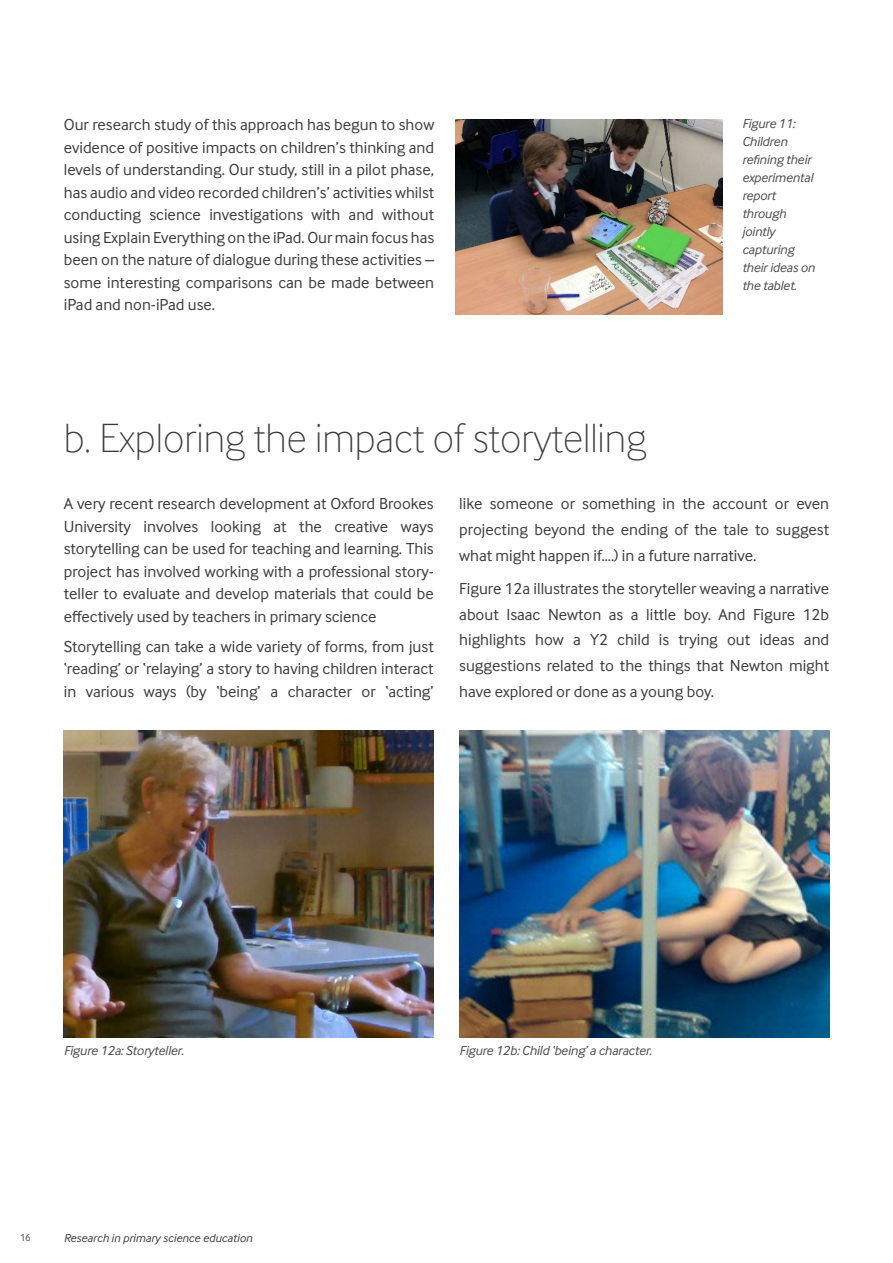
<style>
.page{position:relative;width:893px;height:1263px;background:#fff}
.page>*{position:absolute;margin:0;border:0;box-sizing:border-box;transform-origin:0 0}
.t1{font:100 42px "Inter Face";color:#3c3c3b}
.t2{font:16.5px/22.5px "Inter Face";color:#3c3c3b;text-align:justify}
.t3{font:italic 13.5px/18px "Inter Face";letter-spacing:-.01em;color:#4a4a49}
.t4{font:italic 12px "Inter Face";color:#3c3c3b}
.t5{font:10.5px "Inter Face";color:#575756}
</style>
<div class="page">
<img style="left:64px;top:731px;width:370px;height:306px">
<img style="left:459px;top:731px;width:370px;height:306px">
<img style="left:455px;top:119px;width:268px;height:195px">
<p class="t2" style="left:64px;top:113px;width:372px">Our research study of this approach has begun to show evidence of positive impacts on children’s thinking and levels of understanding. Our study, still in a pilot phase, has audio and video recorded children’s’ activities whilst conducting science investigations with and without using Explain Everything on the iPad. Our main focus has been on the nature of dialogue during these activities – some interesting comparisons can be made between iPad and non-iPad use.</p>
<p class="t3" style="left:742px;top:114px;width:74px">Figure 11:<br>Children refining their experimental report through jointly capturing their ideas on the tablet.</p>
<h1 class="t1" style="left:64px;top:414px;width:585px">b. Exploring the impact of storytelling</h1>
<p class="t2" style="left:64px;top:492px;width:371px">A very recent research development at Oxford Brookes University involves looking at the creative ways storytelling can be used for teaching and learning. This project has involved working with a professional story&shy;teller to evaluate and develop materials that could be effectively used by teachers in primary science</p>
<p class="t2" style="left:64px;top:635px;width:371px">Storytelling can take a wide variety of forms, from just ‘reading’ or ‘relaying’ a story to having children interact in various ways (by ‘being’ a character or ‘acting’</p>
<p class="t2" style="left:459px;top:491px;width:371px;line-height:25.7px">like someone or something in the account or even projecting beyond the ending of the tale to suggest what might happen if….) in a future narrative.</p>
<p class="t2" style="left:459px;top:575px;width:371px;line-height:25.7px">Figure 12a illustrates the storyteller weaving a narrative about Isaac Newton as a little boy. And Figure 12b highlights how a Y2 child is trying out ideas and suggestions related to the things that Newton might have explored or done as a young boy.</p>
<p class="t3" style="left:64px;top:1041px;width:121px">Figure 12a: Storyteller.</p>
<p class="t3" style="left:459px;top:1041px;width:194px">Figure 12b: Child ‘being’ a character.</p>
<p class="t5" style="left:20px;top:1231px;width:12px">16</p>
<p class="t4" style="left:64px;top:1231px;width:190px">Research in primary science education</p>
</div>
